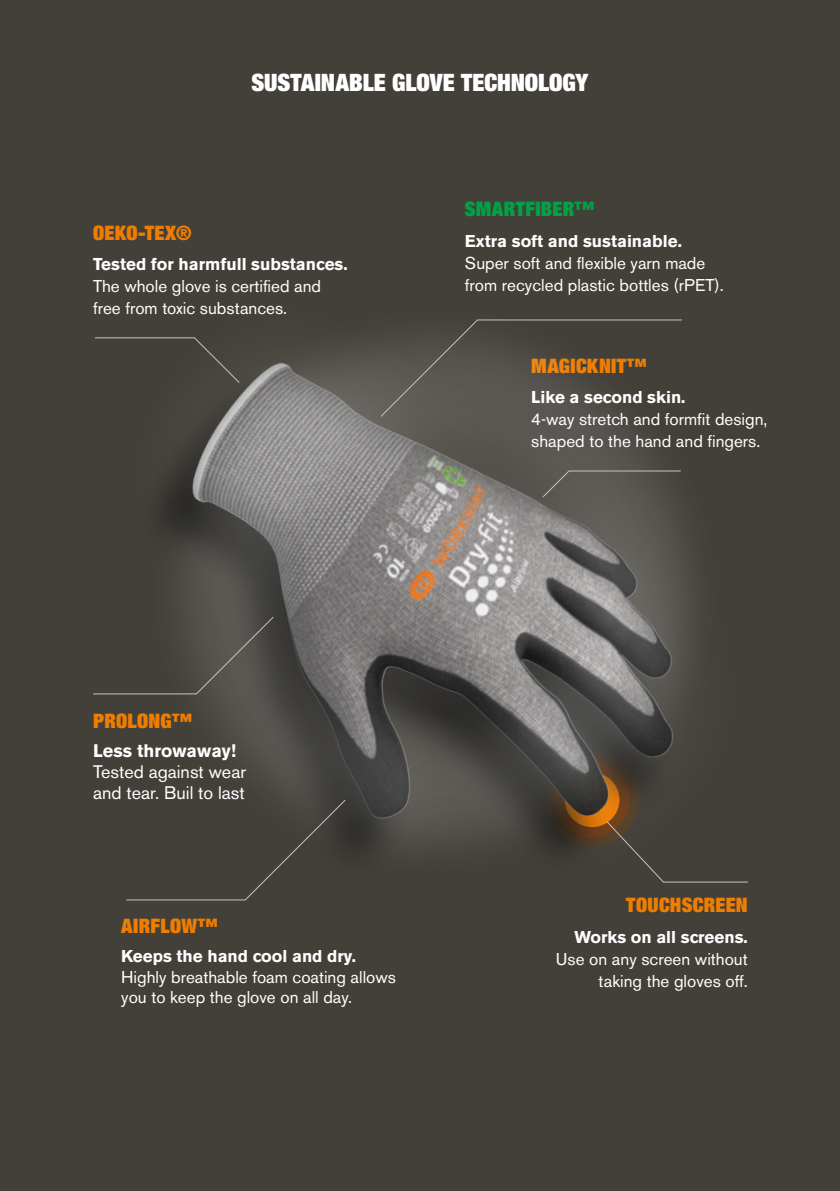
<style>
.page{position:relative;width:840px;height:1191px;background:#fff}
.page>*{position:absolute;margin:0;border:0;box-sizing:border-box;transform-origin:0 0}
.t1{font:900 condensed 24px "Helvetica Neue LT Std";letter-spacing:-.005em;color:#fff}
.t2{font:900 condensed 20px "Helvetica Neue LT Std";letter-spacing:.015em;color:#ef7d00}
.t3{font:900 condensed 20px "Helvetica Neue LT Std";letter-spacing:.02em;color:#00a245}
.t4{font:18px/21px "Akzidenz Grotesk BE";color:#fff}
.t5{font:700 18px "Akzidenz Grotesk BE";color:#fff}
.t6{font:17px/22px "Akzidenz Grotesk BE";color:#fff}
.t7{font:700 17px "Akzidenz Grotesk BE";color:#fff}
</style>
<div class="page">
<div style="left:0;top:0;width:839px;height:1191px;background:#43403a"></div>
<svg style="left:93px;top:343px;width:655px;height:558px"></svg>
<svg style="left:211px;top:367px;width:447px;height:447px"></svg>
<svg style="left:541px;top:470px;width:140px;height:28px"></svg>
<svg style="left:94px;top:337px;width:146px;height:46px"></svg>
<svg style="left:93px;top:616px;width:181px;height:78px"></svg>
<svg style="left:125px;top:799px;width:221px;height:101px"></svg>
<svg style="left:380px;top:319px;width:302px;height:98px"></svg>
<svg style="left:605px;top:820px;width:143px;height:62px"></svg>
<h1 class="t1" style="left:251px;top:67px;width:338px">SUSTAINABLE GLOVE TECHNOLOGY</h1>
<p class="t2" style="left:93px;top:220px;width:100px">OEKO-TEX®</p>
<p class="t7" style="left:93px;top:255px;width:256px">Tested for harmfull substances.</p>
<p class="t6" style="left:93px;top:275px;width:229px">The whole glove is certified and free from toxic substances.</p>
<p class="t3" style="left:464px;top:196px;width:131px">SMARTFIBER™</p>
<p class="t7" style="left:464px;top:231px;width:218px">Extra soft and sustainable.</p>
<p class="t6" style="left:464px;top:252px;width:260px">Super soft and flexible yarn made from recycled plastic bottles (rPET).</p>
<p class="t2" style="left:531px;top:352px;width:117px">MAGICKNIT™</p>
<p class="t7" style="left:531px;top:387px;width:156px">Like a second skin.</p>
<p class="t6" style="left:531px;top:408px;width:237px">4-way stretch and formfit design, shaped to the hand and fingers.</p>
<p class="t2" style="left:93px;top:708px;width:100px">PROLONG™</p>
<p class="t5" style="left:93px;top:740px;width:144px">Less throwaway!</p>
<p class="t4" style="left:93px;top:761px;width:154px">Tested against wear and tear. Buil to last</p>
<p class="t2" style="left:121px;top:913px;width:98px">AIRFLOW™</p>
<p class="t7" style="left:121px;top:946px;width:236px">Keeps the hand cool and dry.</p>
<p class="t6" style="left:121px;top:966px;width:276px;line-height:20.4px">Highly breathable foam coating allows you to keep the glove on all day.</p>
<p class="t2" style="left:626px;top:892px;width:123px">TOUCHSCREEN</p>
<p class="t7" style="left:574px;top:927px;width:175px">Works on all screens.</p>
<p class="t6" style="left:555px;top:948px;width:193px;text-align:right">Use on any screen without taking the gloves off.</p>
</div>
